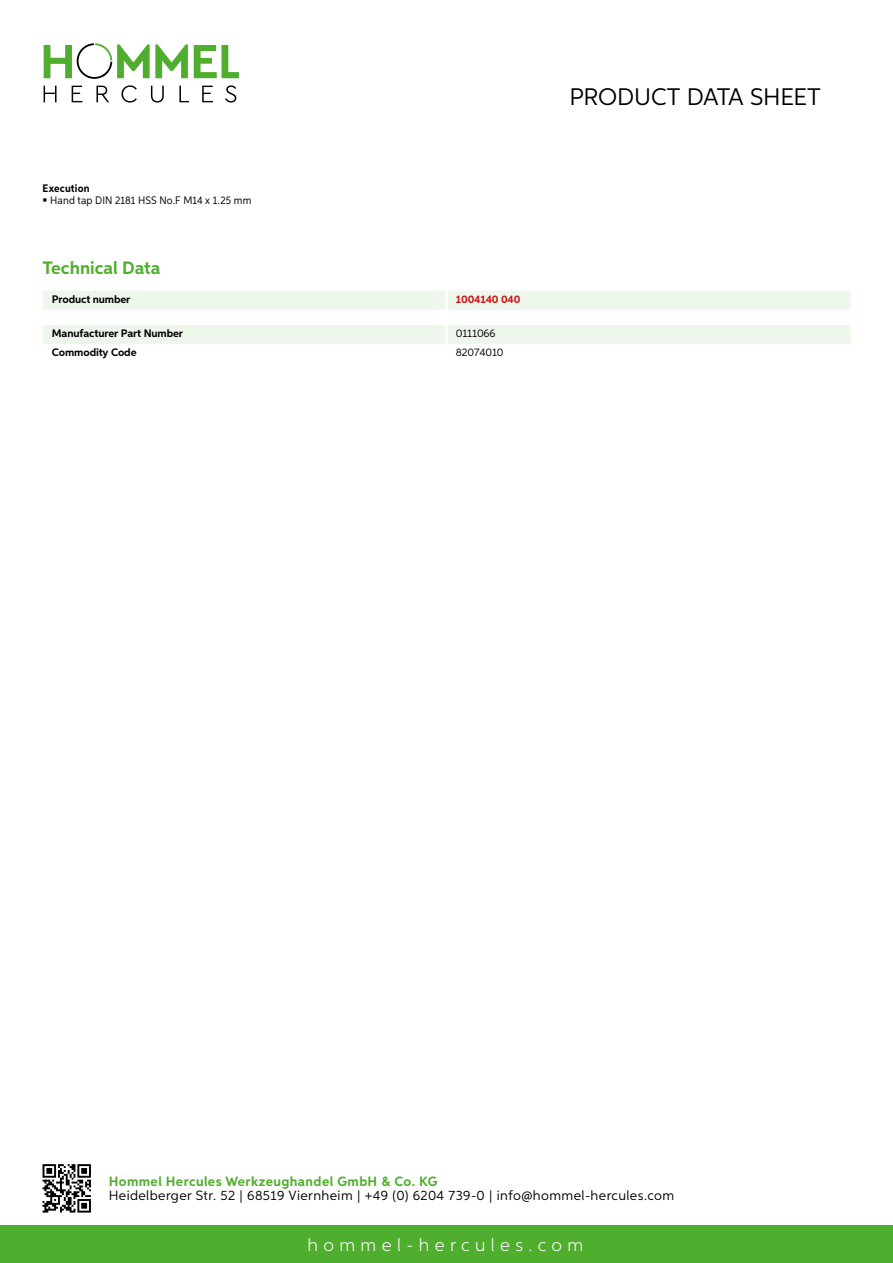
<style>
.page{position:relative;width:893px;height:1263px;background:#fff}
.page>*{position:absolute;margin:0;border:0;box-sizing:border-box;transform-origin:0 0}
.t1{font:24px "Aspira";letter-spacing:-.01em;color:#000}
.t2{font:300 18px "Aspira";letter-spacing:.3em;color:#fff}
.t3{font:700 18px "Aspira";color:#50ae2f}
.t4{font:13.5px "Aspira";letter-spacing:.03em;color:#000}
.t5{font:700 13.5px "Aspira";letter-spacing:.03em;color:#50ae2f}
.t6{font:700 10.95px "Aspira";letter-spacing:-.01em;color:#000}
.t7{font:10.95px "Aspira Nar";letter-spacing:.015em;color:#000}
.t8{font:10.95px "Aspira";letter-spacing:-.01em;color:#000}
.t9{font:700 10.95px "Aspira";letter-spacing:-.01em;color:#cd1013}
.t10{font:700 10.95px "Aspira Nar";letter-spacing:.015em;color:#000}
</style>
<div class="page">
<div style="left:0;top:1226px;width:893px;height:37px;background:#50ae2f"></div>
<svg style="left:43px;top:1164px;width:48px;height:48px"></svg>
<svg style="left:194px;top:45px;width:45px;height:33px"></svg>
<svg style="left:44px;top:43px;width:144px;height:36px"></svg>
<svg style="left:44px;top:86px;width:13px;height:16px"></svg>
<svg style="left:72px;top:86px;width:10px;height:16px"></svg>
<svg style="left:96px;top:86px;width:13px;height:16px"></svg>
<svg style="left:121px;top:85px;width:16px;height:18px"></svg>
<svg style="left:151px;top:86px;width:13px;height:17px"></svg>
<svg style="left:179px;top:86px;width:10px;height:16px"></svg>
<svg style="left:202px;top:86px;width:11px;height:16px"></svg>
<svg style="left:225px;top:85px;width:11px;height:18px"></svg>
<div style="left:43px;top:291px;width:807px;height:19px;background:#eef7eb"></div>
<hr style="left:445px;top:291px;width:3px;height:19px;background:#fff">
<div style="left:43px;top:325px;width:807px;height:19px;background:#eef7eb"></div>
<p class="t10" style="left:43px;top:181px;width:49px">Execution</p>
<p class="t7" style="left:50px;top:194px;width:203px">Hand tap DIN 2181 HSS No.F M14 x 1.25 mm</p>
<h2 class="t3" style="left:43px;top:256px;width:120px">Technical Data</h2>
<p class="t6" style="left:52px;top:292px;width:80px">Product number</p>
<p class="t9" style="left:456px;top:292px;width:66px">1004140 040</p>
<p class="t6" style="left:52px;top:327px;width:133px">Manufacturer Part Number</p>
<p class="t8" style="left:456px;top:327px;width:41px">0111066</p>
<p class="t6" style="left:52px;top:346px;width:86px">Commodity Code</p>
<p class="t8" style="left:456px;top:346px;width:49px">82074010</p>
<h1 class="t1" style="left:569px;top:82px;width:253px">Product data sh eet</h1>
<p class="t5" style="left:109px;top:1172px;width:330px">Hommel Hercules Werkzeughandel GmbH &amp; Co. KG</p>
<p class="t4" style="left:109px;top:1187px;width:567px">Heidelberger Str. 52 | 68519 Viernheim | +49 (0) 6204 739-0 | info@hommel-hercules.com</p>
<h2 class="t2" style="left:307px;top:1234px;width:277px">hommel-hercules.com</h2>
</div>
